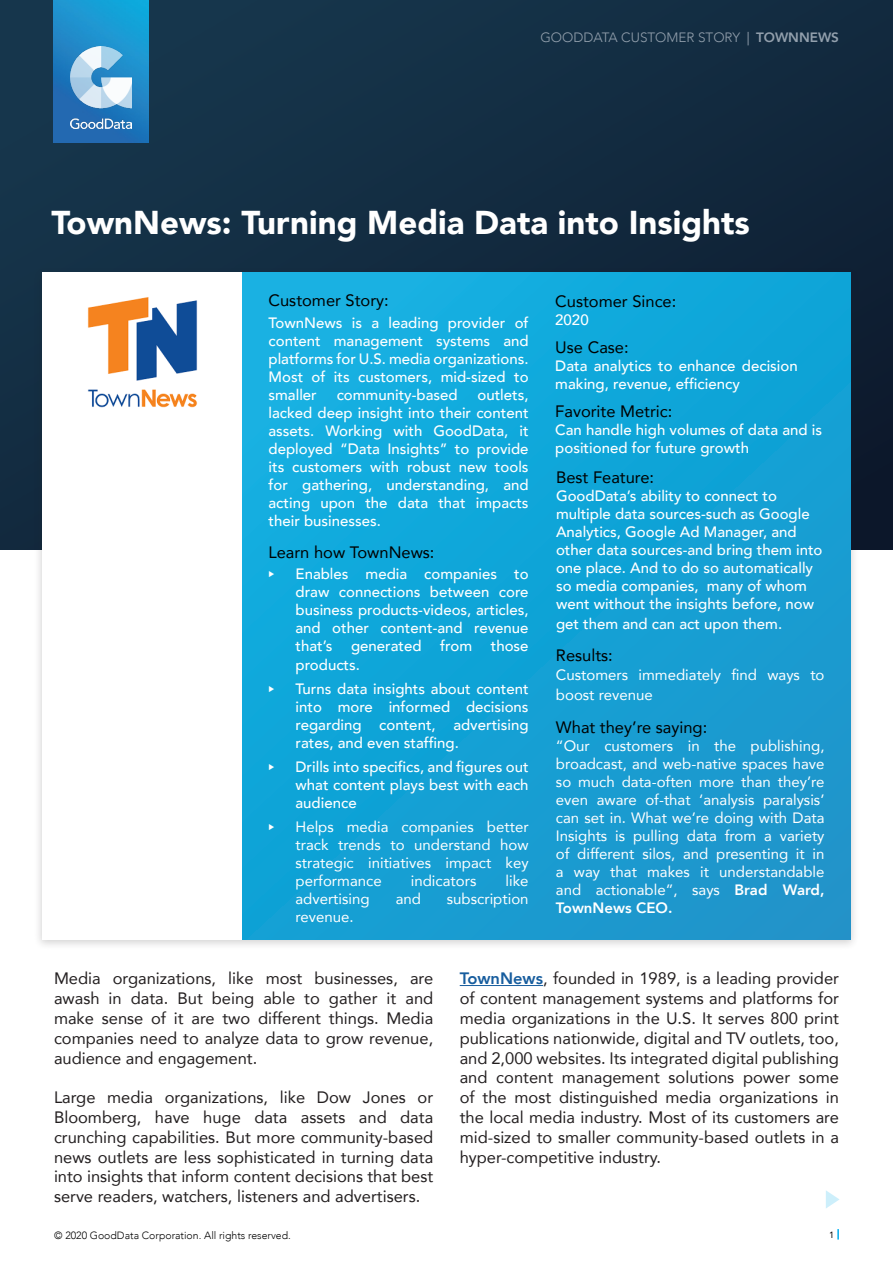
<style>
.page{position:relative;width:893px;height:1263px;background:#fff}
.page>*{position:absolute;margin:0;border:0;box-sizing:border-box;transform-origin:0 0}
.t1{font:900 33px "Avenir";color:#fff}
.t2{font:16.5px/19.8px "Avenir";color:#231f20;text-align:justify}
.t3{font:16.5px "Avenir";color:#000}
.t4{font:500 15px/18px "Avenir";color:#fff;text-align:justify}
.t5{font:15px/18px "Avenir";color:#fff;text-align:justify}
.t6{font:15px "Geneva";color:#fff}
.t7{font:300 13.5px "Avenir";color:#93a0ad}
.t8{font:300 10.5px "Avenir";color:#000}
.t9{font:9px "Avenir";color:#000}
.s1{font-family:"Minion Pro";font-weight:400}
.s2{font-weight:800}
.s3{font-weight:800;color:#175d9e}
</style>
<div class="page">
<img style="left:0;top:0;width:893px;height:549px">
<div style="left:34px;top:267px;width:825px;height:684px;background:#231f20;opacity:.2"></div>
<div style="left:42px;top:272px;width:809px;height:668px;background:#fff"></div>
<div style="left:243px;top:272px;width:608px;height:668px;background:linear-gradient(to right,#11abdd,#179bd0)"></div>
<img style="left:87px;top:297px;width:111px;height:111px">
<img style="left:54px;top:0;width:94px;height:142px">
<img style="left:70px;top:46px;width:62px;height:83px">
<svg style="left:826px;top:1190px;width:14px;height:18px"></svg>
<svg style="left:837px;top:1229px;width:2px;height:10px"></svg>
<hr style="left:460px;top:985px;width:83px;height:1px;background:#175d9e">
<p class="t7" style="left:540px;top:29px;width:300px">GOODDATA CUSTOMER STORY <span class="s1">|</span> <span class="s2">TOWNNEWS</span></p>
<p class="t1" style="left:51px;top:194px;width:700px">TownNews: Turning Media Data into Insights</p>
<p class="t3" style="left:268px;top:287px;width:122px">Customer Story:</p>
<p class="t4" style="left:268px;top:312px;width:262px">TownNews is a leading provider of content management systems and platforms for U.S. media organizations.<br>Most of its customers, mid-sized to smaller</p>
<p class="t4" style="left:268px;top:384px;width:262px;text-indent:209px">outlets, lacked deep insight into their content assets. Working with GoodData, it deployed “Data Insights” to provide its customers with robust new tools for gathering, understanding, and acting upon the data that impacts their businesses.</p>
<p class="t3" style="left:268px;top:539px;width:168px">Learn how TownNews:</p>
<p class="t6" style="left:268px;top:565px;width:8px">‣</p>
<p class="t4" style="left:296px;top:564px;width:235px">Enables media companies to draw connections between core business products-videos, articles, and other content-and revenue that’s generated from those products.</p>
<p class="t6" style="left:268px;top:679px;width:8px">‣</p>
<p class="t4" style="left:296px;top:678px;width:235px">Turns data insights about content into more informed decisions regarding content, advertising rates, and even staffing.</p>
<p class="t6" style="left:268px;top:757px;width:8px">‣</p>
<p class="t4" style="left:296px;top:756px;width:235px">Drills into specifics, and figures out what content plays best with each audience</p>
<p class="t6" style="left:268px;top:817px;width:8px">‣</p>
<p class="t5" style="left:296px;top:817px;width:235px">Helps media companies better track trends to understand how strategic initiatives impact key performance</p>
<p class="t4" style="left:337px;top:384px;width:122px">community-based</p>
<p class="t5" style="left:411px;top:871px;width:67px">indicators</p>
<p class="t5" style="left:506px;top:871px;width:25px">like</p>
<p class="t5" style="left:296px;top:889px;width:76px">advertising</p>
<p class="t5" style="left:396px;top:889px;width:27px">and</p>
<p class="t5" style="left:447px;top:889px;width:83px">subscription</p>
<p class="t5" style="left:296px;top:907px;width:60px">revenue.</p>
<p class="t3" style="left:555px;top:288px;width:123px">Customer Since:</p>
<p class="t4" style="left:555px;top:310px;width:35px">2020</p>
<p class="t3" style="left:555px;top:334px;width:75px">Use Case:</p>
<p class="t4" style="left:555px;top:355px;width:244px">Data analytics to enhance decision making, revenue, efficiency</p>
<p class="t3" style="left:555px;top:398px;width:119px">Favorite Metric:</p>
<p class="t4" style="left:555px;top:420px;width:268px">Can handle high volumes of data and is positioned for future growth</p>
<p class="t3" style="left:556px;top:464px;width:100px">Best Feature:</p>
<p class="t4" style="left:556px;top:486px;width:268px;text-align:left">GoodData’s ability to connect to multiple data sources-such as Google Analytics, Google Ad Manager, and other data sources-and bring them into one place. And to do so automatically so media companies, many of whom went without the insights before, now</p>
<p class="t4" style="left:556px;top:614px;width:228px">get them and can act upon them.</p>
<p class="t3" style="left:556px;top:642px;width:58px">Results:</p>
<p class="t5" style="left:556px;top:665px;width:270px;line-height:19.5px">Customers immediately find ways to boost revenue</p>
<p class="t3" style="left:556px;top:714px;width:153px">What they’re saying:</p>
<p class="t5" style="left:556px;top:736px;width:270px">“Our customers in the publishing, broadcast, and web-native spaces have so much data-often more than they’re even aware of-that ‘analysis paralysis’ can set in. What we’re doing with Data Insights is pulling data from a variety of different silos, and presenting it in a way that makes it understandable and actionable”, says <span class="s2">Brad Ward, TownNews CEO.</span></p>
<p class="t2" style="left:54px;top:968px;width:381px">Media organizations, like most businesses, are awash in data. But being able to gather it and make sense of it are two different things. Media companies need to analyze data to grow revenue, audience and engagement.</p>
<p class="t2" style="left:54px;top:1087px;width:381px">Large media organizations, like Dow Jones or Bloomberg, have huge data assets and data crunching capabilities. But more community-based news outlets are less sophisticated in turning data into insights that inform content decisions that best serve readers, watchers, listeners and advertisers.</p>
<p class="t8" style="left:54px;top:1229px;width:238px">© 2020 GoodData Corporation. All rights reserved.</p>
<p class="t2" style="left:460px;top:968px;width:381px"><span class="s3">TownNews</span>, founded in 1989, is a leading provider of content management systems and platforms for media organizations in the U.S. It serves 800 print publications nationwide, digital and TV outlets, too, and 2,000 websites. Its integrated digital publishing and content management solutions power some of the most distinguished media organizations in the local media industry. Most of its customers are mid-sized to smaller community-based outlets in a hyper-competitive industry.</p>
<p class="t9" style="left:829px;top:1228px;width:7px">1</p>
</div>
